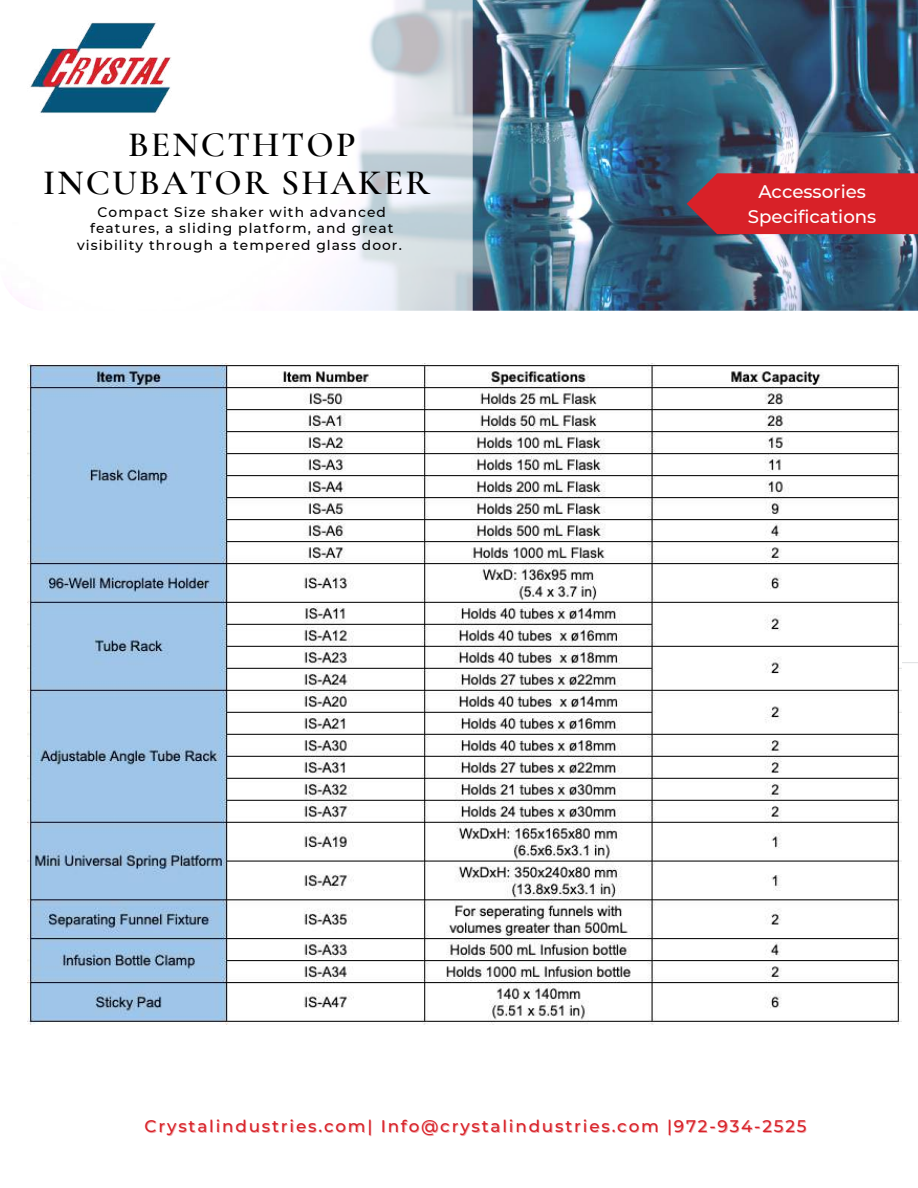
<style>
.page{position:relative;width:918px;height:1188px;background:#fff}
.page>*{position:absolute;margin:0;border:0;box-sizing:border-box;transform-origin:0 0}
.t1{font:600 35.7px/38.2px "Cormorant Garamond";letter-spacing:.06em;color:#000;text-align:center}
.t2{font:500 18.15px/24.8px "Montserrat";color:#fff;text-align:center}
.t3{font:500 16.8px "Montserrat";letter-spacing:.11em;color:#d82128}
.t4{font:500 13.8px/16.8px "Montserrat";letter-spacing:.075em;color:#000;text-align:center}
</style>
<div class="page">
<img style="left:10px;top:0;width:908px;height:311px">
<svg style="left:43px;top:0;width:430px;height:311px"></svg>
<hr style="left:815px;top:662px;width:103px;height:1px;background:#d9dbdd">
<img style="left:27px;top:15px;width:160px;height:118px">
<svg style="left:687px;top:173px;width:231px;height:61px;background:#cb242d"></svg>
<img style="left:27px;top:363px;width:874px;height:662px">
<h1 class="t1" style="left:43px;top:125px;width:388px">BENCTHTOP<br>INCUBATOR SHAKER</h1>
<p class="t4" style="left:77px;top:203px;width:326px">Compact Size shaker with advanced features, a sliding platform, and great visibility through a tempered glass door.</p>
<h2 class="t2" style="left:748px;top:179px;width:130px">Accessories<br>Specifications</h2>
<p class="t3" style="left:145px;top:1116px;width:663px">Crystalindustries.com| Info@crystalindustries.com |972-934-2525</p>
</div>
